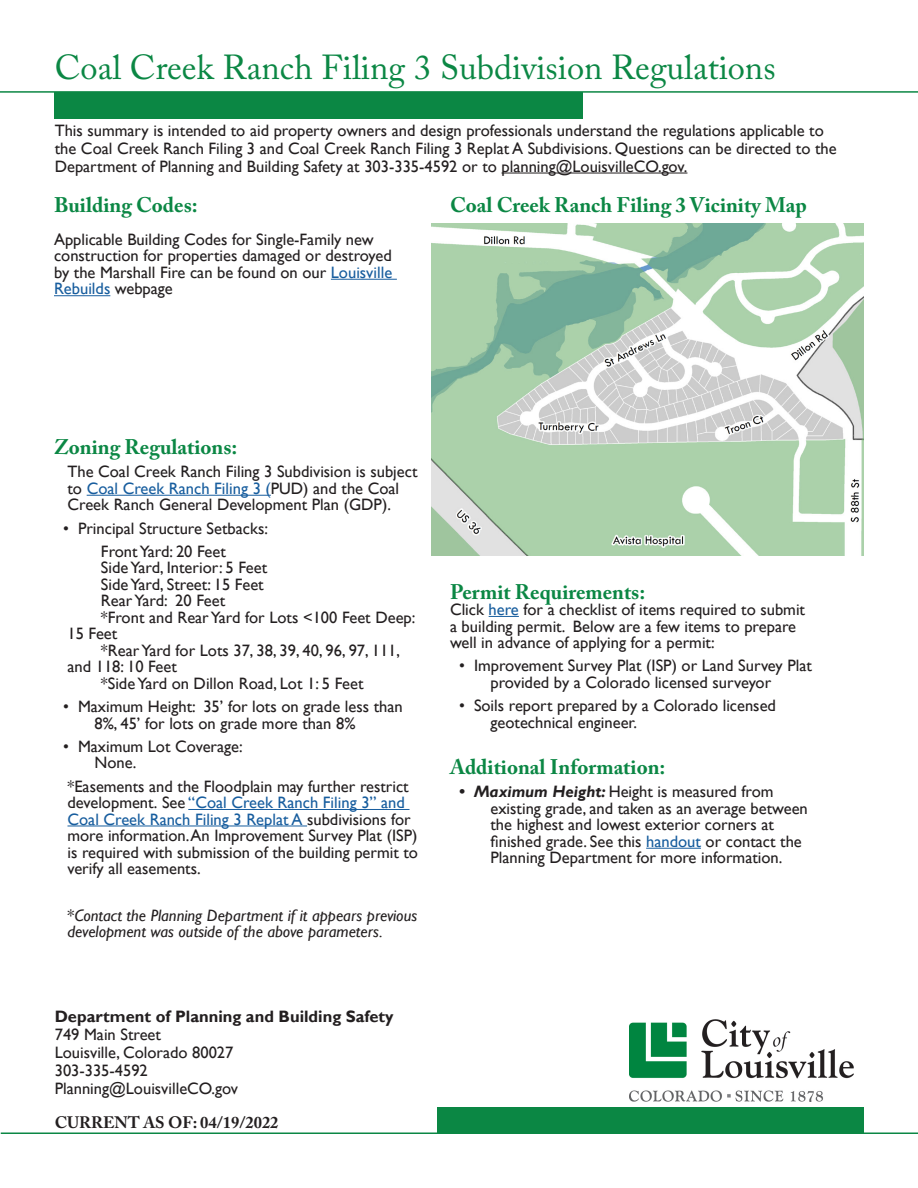
<style>
.page{position:relative;width:918px;height:1188px;background:#fff}
.page>*{position:absolute;margin:0;border:0;box-sizing:border-box;transform-origin:0 0}
.t1{font:34.5px "Adobe Caslon Pro";color:#0b8744}
.t2{font:700 21px "Adobe Caslon Pro";color:#0b8744}
.Numbered_List{font:16.5px/16.5px "Gill Sans";color:#231f20}
.Numbered_List-2{font:italic 16.5px/16.5px "Gill Sans";color:#231f20}
.t3{font:700 16.5px "Gill Sans";color:#231f20}
.t4{font:700 16.5px "Adobe Caslon Pro";color:#231f20}
.s1{color:#175d9e}
.s2{font-style:normal}
.s3{font-weight:700;font-style:italic}
</style>
<div class="page">
<hr style="left:502px;top:173px;width:185px;height:1px;background:#231f20">
<hr style="left:0;top:91px;width:918px;height:2px;background:#0b8744">
<div style="left:55px;top:92px;width:528px;height:27px;background:#0b8744"></div>
<hr style="left:1px;top:1132px;width:917px;height:2px;background:#0b8744">
<div style="left:437px;top:1107px;width:427px;height:27px;background:#0b8744"></div>
<hr style="left:87px;top:495px;width:184px;height:1px;background:#175d9e">
<hr style="left:188px;top:809px;width:222px;height:1px;background:#175d9e">
<hr style="left:68px;top:826px;width:239px;height:1px;background:#175d9e">
<img style="left:630px;top:1020px;width:223px;height:82px">
<hr style="left:331px;top:279px;width:66px;height:1px;background:#175d9e">
<hr style="left:54px;top:295px;width:56px;height:1px;background:#175d9e">
<hr style="left:646px;top:848px;width:55px;height:1px;background:#175d9e">
<hr style="left:489px;top:616px;width:30px;height:1px;background:#175d9e">
<img style="left:431px;top:223px;width:433px;height:333px">
<p class="t1" style="left:55px;top:47px;width:722px">Coal Creek Ranch Filing 3 Subdivision Regulations</p>
<p class="Numbered_List" style="left:55px;top:122px;width:784px;line-height:18px">This summary is intended to aid property owners and design professionals understand the regulations applicable to the Coal Creek Ranch Filing 3 and Coal Creek Ranch Filing 3 Replat A Subdivisions. Questions can be directed to the<br>Department of Planning and Building Safety at 303-335-4592 or to planning@LouisvilleCO.gov.</p>
<p class="t2" style="left:54px;top:192px;width:145px">Building Codes:</p>
<p class="t2" style="left:450px;top:192px;width:358px">Coal Creek Ranch Filing 3 Vicinity Map</p>
<p class="Numbered_List" style="left:54px;top:231px;width:340px">Applicable Building Codes for Single-Family new construction for properties damaged or destroyed by the Marshall Fire can be found on our <span class="s1">Louisville Rebuilds</span> webpage</p>
<p class="t2" style="left:54px;top:435px;width:185px">Zoning Regulations:</p>
<p class="Numbered_List" style="left:68px;top:464px;width:352px">The Coal Creek Ranch Filing 3 Subdivision is subject to <span class="s1">Coal Creek Ranch Filing 3 (</span>PUD) and the Coal<br>Creek Ranch General Development Plan (GDP).</p>
<p class="Numbered_List" style="left:63px;top:520px;width:206px">• Principal Structure Setbacks:</p>
<p class="Numbered_List" style="left:101px;top:543px;width:126px">Front Yard: 20 Feet</p>
<p class="Numbered_List" style="left:101px;top:560px;width:168px">Side Yard, Interior: 5 Feet</p>
<p class="Numbered_List" style="left:101px;top:576px;width:164px">Side Yard, Street: 15 Feet</p>
<p class="Numbered_List" style="left:101px;top:593px;width:126px">Rear Yard: 20 Feet</p>
<p class="Numbered_List" style="left:101px;top:609px;width:316px">*Front and Rear Yard for Lots &lt;100 Feet Deep:</p>
<p class="Numbered_List" style="left:68px;top:626px;width:51px">15 Feet</p>
<p class="Numbered_List" style="left:101px;top:642px;width:301px">*Rear Yard for Lots 37, 38, 39, 40, 96, 97, 111,</p>
<p class="Numbered_List" style="left:68px;top:659px;width:111px">and 118: 10 Feet</p>
<p class="Numbered_List" style="left:101px;top:675px;width:264px">*Side Yard on Dillon Road, Lot 1: 5 Feet</p>
<p class="Numbered_List" style="left:94px;top:699px;width:310px;text-indent:-32px">• Maximum Height: 35’ for lots on grade less than<br>8%, 45’ for lots on grade more than 8%</p>
<p class="Numbered_List" style="left:94px;top:738px;width:150px;text-indent:-32px">• Maximum Lot Coverage:<br>None.</p>
<p class="Numbered_List" style="left:68px;top:778px;width:352px">*Easements and the Floodplain may further restrict development. See <span class="s1">“Coal Creek Ranch Filing 3” and Coal Creek Ranch Filing 3 Replat A</span> subdivisions for more information. An Improvement Survey Plat (ISP) is required with submission of the building permit to verify all easements.</p>
<p class="Numbered_List-2" style="left:68px;top:907px;width:351px"><span class="s2">*</span>Contact the Planning Department if it appears previous development was outside of the above parameters.</p>
<p class="t3" style="left:55px;top:1006px;width:340px">Department of Planning and Building Safety</p>
<p class="Numbered_List" style="left:55px;top:1026px;width:108px">749 Main Street</p>
<p class="Numbered_List" style="left:55px;top:1044px;width:180px">Louisville, Colorado 80027</p>
<p class="Numbered_List" style="left:55px;top:1062px;width:95px">303-335-4592</p>
<p class="Numbered_List" style="left:55px;top:1080px;width:185px">Planning@LouisvilleCO.gov</p>
<p class="t4" style="left:55px;top:1113px;width:225px">CURRENT AS OF: 04/19/2022</p>
<p class="t2" style="left:450px;top:579px;width:197px">Permit Requirements:</p>
<p class="Numbered_List" style="left:450px;top:602px;width:357px">Click <span class="s1">here</span> for a checklist of items required to submit a building permit. Below are a few items to prepare well in advance of applying for a permit:</p>
<p class="Numbered_List" style="left:459px;top:658px;width:354px;text-align:center">• Improvement Survey Plat (ISP) or Land Survey Plat provided by a Colorado licensed surveyor</p>
<p class="Numbered_List" style="left:490px;top:698px;width:287px;text-indent:-32px">• Soils report prepared by a Colorado licensed geotechnical engineer.</p>
<p class="t2" style="left:450px;top:755px;width:217px">Additional Information:</p>
<p class="Numbered_List" style="left:490px;top:784px;width:319px;text-indent:-32px"><span class="s3">• Maximum Height:</span> Height is measured from existing grade, and taken as an average between the highest and lowest exterior corners at finished grade. See this <span class="s1">handout</span> or contact the Planning Department for more information.</p>
</div>
